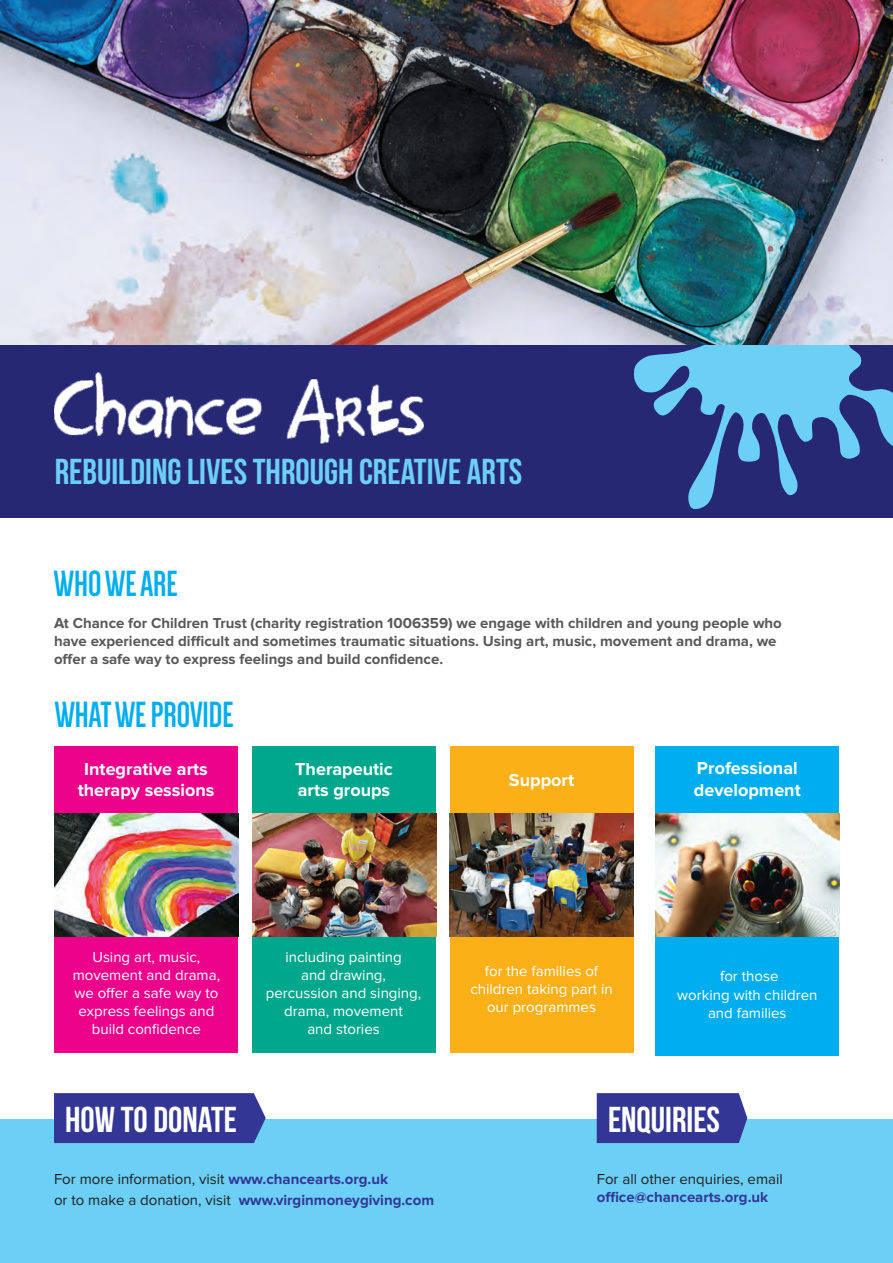
<style>
.page{position:relative;width:893px;height:1263px;background:#fff}
.page>*{position:absolute;margin:0;border:0;box-sizing:border-box;transform-origin:0 0}
.t1{font:700 37.5px "Dense";color:#00aeef}
.t2{font:700 36px "Bebas Neue";color:#6bcff6}
.t3{font:700 36px "Bebas Neue";color:#fff}
.t4{font:700 18px/21.6px "Proxima Nova";color:#fff}
.t5{font:15px/18px "Proxima Nova";color:#fff;text-align:center}
.t6{font:700 15px/18px "Proxima Nova";color:#57585a}
.t7{font:15px/21.6px "Proxima Nova";color:#231f20}
.t8{font:700 15px "Proxima Nova";color:#333695}
.s1{font-weight:700;color:#333695}
</style>
<div class="page">
<div style="left:0;top:1119px;width:893px;height:144px;background:#6bcff6"></div>
<div style="left:55px;top:746px;width:183px;height:67px;background:#ed028c"></div>
<div style="left:55px;top:935px;width:183px;height:118px;background:#ed028c"></div>
<div style="left:252px;top:746px;width:184px;height:67px;background:#00a78c"></div>
<div style="left:252px;top:936px;width:184px;height:117px;background:#00a78c"></div>
<div style="left:450px;top:746px;width:183px;height:67px;background:#fbb017"></div>
<div style="left:450px;top:936px;width:183px;height:117px;background:#fbb017"></div>
<div style="left:656px;top:746px;width:183px;height:67px;background:#00aeef"></div>
<div style="left:656px;top:935px;width:183px;height:120px;background:#00aeef"></div>
<img style="left:54px;top:813px;width:184px;height:123px">
<img style="left:252px;top:813px;width:184px;height:123px">
<img style="left:450px;top:813px;width:184px;height:123px">
<img style="left:656px;top:813px;width:184px;height:123px">
<div style="left:54px;top:1093px;width:212px;height:50px;background:#333695"></div>
<div style="left:597px;top:1093px;width:150px;height:50px;background:#333695"></div>
<img style="left:0;top:0;width:893px;height:346px">
<div style="left:0;top:346px;width:893px;height:172px;background:#272873"></div>
<svg style="left:634px;top:346px;width:259px;height:163px"></svg>
<img style="left:54px;top:372px;width:370px;height:71px">
<h2 class="t2" style="left:55px;top:452px;width:469px">REBUILDING LIVES THROUGH CREATIVE ARTS</h2>
<h1 class="t1" style="left:54px;top:565px;width:125px">WHO WE ARE</h1>
<p class="t6" style="left:54px;top:614px;width:729px">At Chance for Children Trust (charity registration 1006359) we engage with children and young people who have experienced difficult and sometimes traumatic situations. Using art, music, movement and drama, we offer a safe way to express feelings and build confidence.</p>
<h1 class="t1" style="left:55px;top:697px;width:180px">WHAT WE PROVIDE</h1>
<p class="t4" style="left:78px;top:758px;width:138px;text-align:center">Integrative arts therapy sessions</p>
<p class="t4" style="left:295px;top:758px;width:99px">Therapeutic arts groups</p>
<p class="t4" style="left:509px;top:769px;width:67px">Support</p>
<p class="t5" style="left:73px;top:948px;width:149px">Using art, music, movement and drama, we offer a safe way to express feelings and build confidence</p>
<p class="t5" style="left:266px;top:948px;width:157px">including painting<br>and drawing, percussion and singing, drama, movement<br>and stories</p>
<p class="t5" style="left:470px;top:962px;width:144px">for the families of children taking part in our programmes</p>
<p class="t4" style="left:694px;top:758px;width:108px">Professional development</p>
<p class="t5" style="left:677px;top:968px;width:142px">for those<br>working with children and families</p>
<h2 class="t3" style="left:65px;top:1099px;width:173px">HOW TO DONATE</h2>
<h2 class="t3" style="left:608px;top:1099px;width:114px">ENQUIRIES</h2>
<p class="t7" style="left:54px;top:1168px;width:382px">For more information, visit <span class="s1">www.chancearts.org.uk<br></span>or to make a donation, visit <span class="s1">www.virginmoneygiving.com</span></p>
<p class="t7" style="left:597px;top:1168px;width:188px">For all other enquiries, email</p>
<p class="t8" style="left:597px;top:1190px;width:173px">office@chancearts.org.uk</p>
</div>
